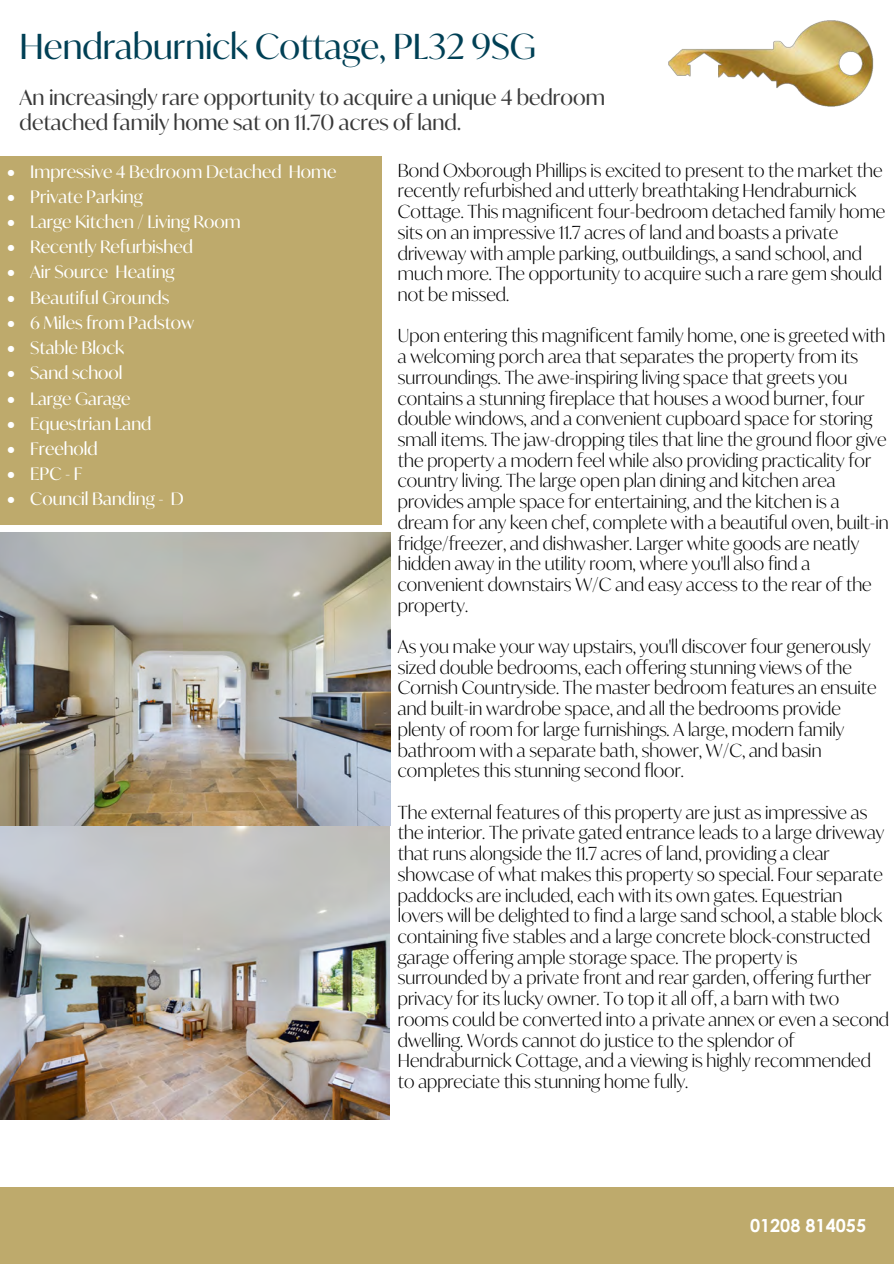
<style>
.page{position:relative;width:894px;height:1264px;background:#fff}
.page>*{position:absolute;margin:0;border:0;box-sizing:border-box;transform-origin:0 0}
.t1{font:34.5px "Ivy Mode";color:#004055}
.t2{font:21px/25.2px "Ivy Mode";color:#383838}
.t3{font:300 18px/20.7px "Ivy Mode";color:#000}
.t4{font:700 18px "Century Gothic";color:#fff}
.t5{font:17.25px "Ivy Mode";color:#fff}
.s1{font-style:inherit}
</style>
<div class="page">
<div style="left:0;top:1187px;width:893px;height:76px;background:#beaa6c"></div>
<img style="left:0;top:532px;width:390px;height:587px">
<div style="left:0;top:156px;width:381px;height:368px;background:#beaa6c"></div>
<img style="left:668px;top:20px;width:206px;height:87px">
<h1 class="t1" style="left:20px;top:24px;width:517px">Hendraburnick Cottage, PL32 9SG</h1>
<p class="t2" style="left:20px;top:84px;width:586px">An increasingly rare opportunity to acquire a unique 4 bedroom detached family home sat on 11.70 acres of land.</p>
<p class="t5" style="left:7px;top:160px;width:330px">• Impressive 4 Bedroom Detached Home</p>
<p class="t5" style="left:7px;top:185px;width:137px">• Private Parking</p>
<p class="t5" style="left:7px;top:210px;width:235px">• Large Kitchen / Living Room</p>
<p class="t5" style="left:7px;top:235px;width:187px">• Recently Refurbished</p>
<p class="t5" style="left:7px;top:260px;width:169px">• Air Source Heating</p>
<p class="t5" style="left:7px;top:286px;width:163px">• Beautiful Grounds</p>
<p class="t5" style="left:7px;top:311px;width:188px">• 6 Miles from Padstow</p>
<p class="t5" style="left:7px;top:336px;width:118px">• Stable Block</p>
<p class="t5" style="left:7px;top:361px;width:117px">• Sand school</p>
<p class="t5" style="left:7px;top:386px;width:125px">• Large Garage</p>
<p class="t5" style="left:7px;top:412px;width:146px">• Equestrian Land</p>
<p class="t5" style="left:7px;top:437px;width:92px">• Freehold</p>
<p class="t5" style="left:7px;top:462px;width:77px">• EPC - <span class="s1">F</span></p>
<p class="t5" style="left:7px;top:487px;width:178px">• Council Banding - D</p>
<p class="t3" style="left:398px;top:159px;width:488px">Bond Oxborough Phillips is excited to present to the market the recently refurbished and utterly breathtaking Hendraburnick Cottage. This magnificent four-bedroom detached family home sits on an impressive 11.7 acres of land and boasts a private driveway with ample parking, outbuildings, a sand school, and much more. The opportunity to acquire such a rare gem should not be missed.</p>
<p class="t3" style="left:398px;top:325px;width:492px">Upon entering this magnificent family home, one is greeted with a welcoming porch area that separates the property from its surroundings. The awe-inspiring living space that greets you contains a stunning fireplace that houses a wood burner, four double windows, and a convenient cupboard space for storing small items. The jaw-dropping tiles that line the ground floor give the property a modern feel while also providing practicality for country living. The large open plan dining and kitchen area provides ample space for entertaining, and the kitchen is a dream for any keen chef, complete with a beautiful oven, built-in fridge/freezer, and dishwasher. Larger white goods are neatly hidden away in the utility room, where you'll also find a convenient downstairs W/C and easy access to the rear of the property.</p>
<p class="t3" style="left:398px;top:636px;width:480px">As you make your way upstairs, you'll discover four generously sized double bedrooms, each offering stunning views of the Cornish Countryside. The master bedroom features an ensuite and built-in wardrobe space, and all the bedrooms provide plenty of room for large furnishings. A large, modern family bathroom with a separate bath, shower, W/C, and basin completes this stunning second floor.</p>
<p class="t3" style="left:398px;top:801px;width:492px">The external features of this property are just as impressive as the interior. The private gated entrance leads to a large driveway that runs alongside the 11.7 acres of land, providing a clear showcase of what makes this property so special. Four separate paddocks are included, each with its own gates. Equestrian lovers will be delighted to find a large sand school, a stable block containing five stables and a large concrete block-constructed garage offering ample storage space. The property is surrounded by a private front and rear garden, offering further privacy for its lucky owner. To top it all off, a barn with two rooms could be converted into a private annex or even a second dwelling. Words cannot do justice to the splendor of Hendraburnick Cottage, and a viewing is highly recommended to appreciate this stunning home fully.</p>
<p class="t4" style="left:749px;top:1211px;width:118px">01208 814055</p>
</div>
